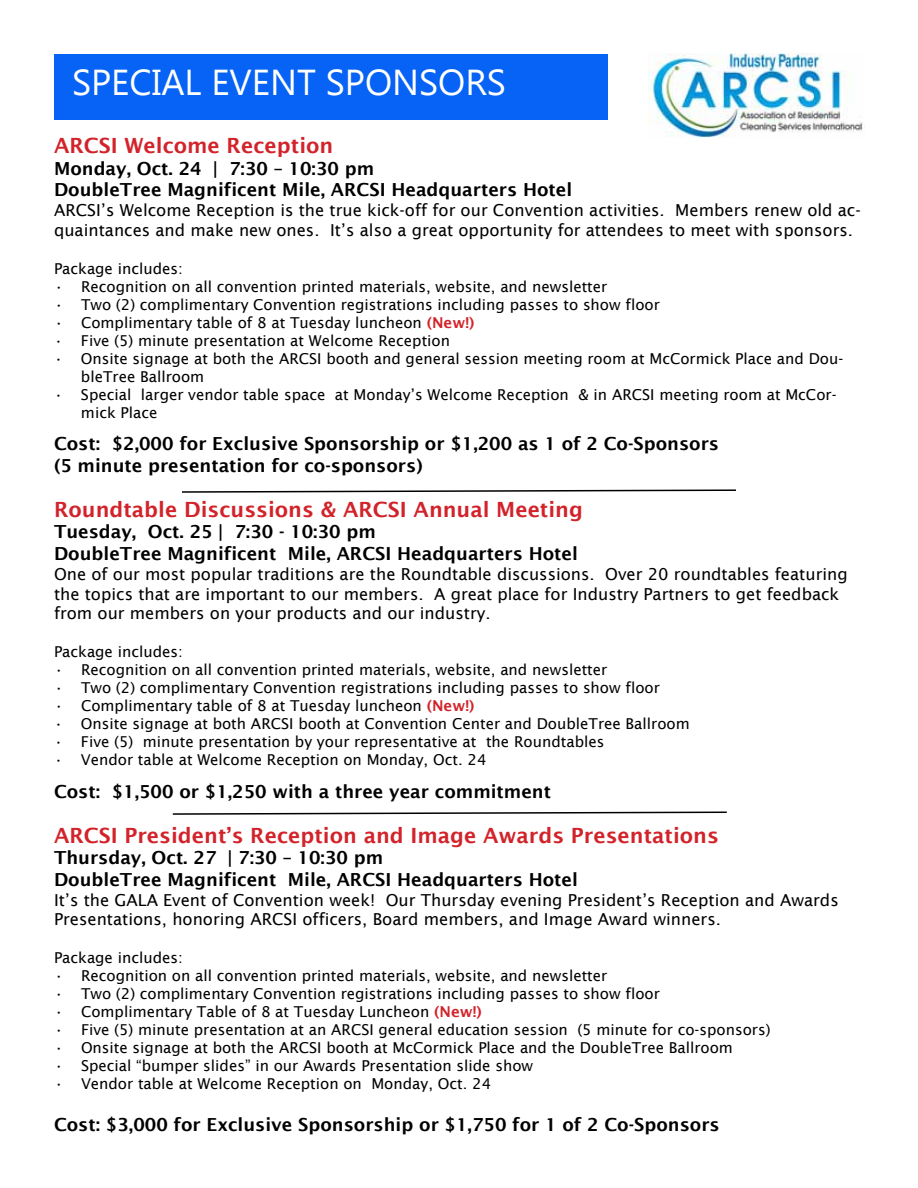
<style>
.page{position:relative;width:918px;height:1188px;background:#fff}
.page>*{position:absolute;margin:0;border:0;box-sizing:border-box;transform-origin:0 0}
.t1{font:600 21px "Lucida Sans";color:#d2232a}
.t2{font:600 18px/21.6px "Lucida Sans";color:#000}
.t3{font:16.5px/19.8px "Lucida Sans";color:#000}
.t4{font:15px/18px "Lucida Sans";color:#000}
.s1{font-weight:600;color:#d2232a}
</style>
<div class="page">
<img style="left:649px;top:54px;width:214px;height:83px">
<div style="left:54px;top:54px;width:554px;height:66px;background:#0663f5"></div>
<svg style="left:182px;top:489px;width:554px;height:4px"></svg>
<svg style="left:172px;top:811px;width:555px;height:4px"></svg>
<h1 class="t1" style="left:54px;top:134px;width:281px">ARCSI Welcome Reception</h1>
<p class="t2" style="left:54px;top:157px;width:520px">Monday, Oct. 24 | 7:30 – 10:30 pm<br>DoubleTree Magnificent Mile, ARCSI Headquarters Hotel</p>
<p class="t3" style="left:54px;top:200px;width:808px">ARCSI’s Welcome Reception is the true kick-off for our Convention activities. Members renew old ac&shy;quaintances and make new ones. It’s also a great opportunity for attendees to meet with sponsors.</p>
<p class="t4" style="left:54px;top:259px;width:130px">Package includes:</p>
<p class="t4" style="left:54px;top:277px;width:555px">• Recognition on all convention printed materials, website, and newsletter</p>
<p class="t4" style="left:54px;top:295px;width:607px">• Two (2) complimentary Convention registrations including passes to show floor</p>
<p class="t4" style="left:54px;top:313px;width:422px">• Complimentary table of 8 at Tuesday luncheon <span class="s1">(New!)</span></p>
<p class="t4" style="left:54px;top:331px;width:398px">• Five (5) minute presentation at Welcome Reception</p>
<p class="t4" style="left:81px;top:349px;width:764px;text-indent:-27px">• Onsite signage at both the ARCSI booth and general session meeting room at McCormick Place and Dou&shy;bleTree Ballroom</p>
<p class="t4" style="left:81px;top:385px;width:757px;text-indent:-27px">• Special larger vendor table space at Monday’s Welcome Reception &amp; in ARCSI meeting room at McCor&shy;mick Place</p>
<p class="t2" style="left:54px;top:433px;width:667px">Cost: $2,000 for Exclusive Sponsorship or $1,200 as 1 of 2 Co-Sponsors (5 minute presentation for co-sponsors)</p>
<h1 class="t1" style="left:54px;top:497px;width:530px">Roundtable Discussions &amp; ARCSI Annual Meeting</h1>
<p class="t2" style="left:54px;top:521px;width:525px">Tuesday, Oct. 25 | 7:30 - 10:30 pm<br>DoubleTree Magnificent Mile, ARCSI Headquarters Hotel</p>
<p class="t3" style="left:54px;top:564px;width:795px">One of our most popular traditions are the Roundtable discussions. Over 20 roundtables featuring the topics that are important to our members. A great place for Industry Partners to get feedback from our members on your products and our industry.</p>
<p class="t4" style="left:54px;top:643px;width:130px">Package includes:</p>
<p class="t4" style="left:54px;top:661px;width:555px">• Recognition on all convention printed materials, website, and newsletter</p>
<p class="t4" style="left:54px;top:679px;width:607px">• Two (2) complimentary Convention registrations including passes to show floor</p>
<p class="t4" style="left:54px;top:697px;width:422px">• Complimentary table of 8 at Tuesday luncheon <span class="s1">(New!)</span></p>
<p class="t4" style="left:54px;top:715px;width:637px">• Onsite signage at both ARCSI booth at Convention Center and DoubleTree Ballroom</p>
<p class="t4" style="left:54px;top:733px;width:552px">• Five (5) minute presentation by your representative at the Roundtables</p>
<p class="t4" style="left:54px;top:751px;width:434px">• Vendor table at Welcome Reception on Monday, Oct. 24</p>
<p class="t2" style="left:54px;top:780px;width:499px">Cost: $1,500 or $1,250 with a three year commitment</p>
<h1 class="t1" style="left:54px;top:823px;width:666px">ARCSI President’s Reception and Image Awards Presentations</h1>
<p class="t2" style="left:54px;top:847px;width:525px">Thursday, Oct. 27 | 7:30 – 10:30 pm<br>DoubleTree Magnificent Mile, ARCSI Headquarters Hotel</p>
<p class="t3" style="left:54px;top:890px;width:786px">It’s the GALA Event of Convention week! Our Thursday evening President’s Reception and Awards<br>Presentations, honoring ARCSI officers, Board members, and Image Award winners.</p>
<p class="t4" style="left:54px;top:949px;width:130px">Package includes:</p>
<p class="t4" style="left:54px;top:967px;width:555px">• Recognition on all convention printed materials, website, and newsletter</p>
<p class="t4" style="left:54px;top:985px;width:607px">• Two (2) complimentary Convention registrations including passes to show floor</p>
<p class="t4" style="left:54px;top:1003px;width:429px">• Complimentary Table of 8 at Tuesday Luncheon <span class="s1">(New!)</span></p>
<p class="t4" style="left:54px;top:1021px;width:718px">• Five (5) minute presentation at an ARCSI general education session (5 minute for co-sponsors)</p>
<p class="t4" style="left:54px;top:1039px;width:680px">• Onsite signage at both the ARCSI booth at McCormick Place and the DoubleTree Ballroom</p>
<p class="t4" style="left:54px;top:1057px;width:481px">• Special “bumper slides” in our Awards Presentation slide show</p>
<p class="t4" style="left:54px;top:1075px;width:439px">• Vendor table at Welcome Reception on Monday, Oct. 24</p>
<p class="t2" style="left:54px;top:1113px;width:667px">Cost: $3,000 for Exclusive Sponsorship or $1,750 for 1 of 2 Co-Sponsors</p>
</div>
